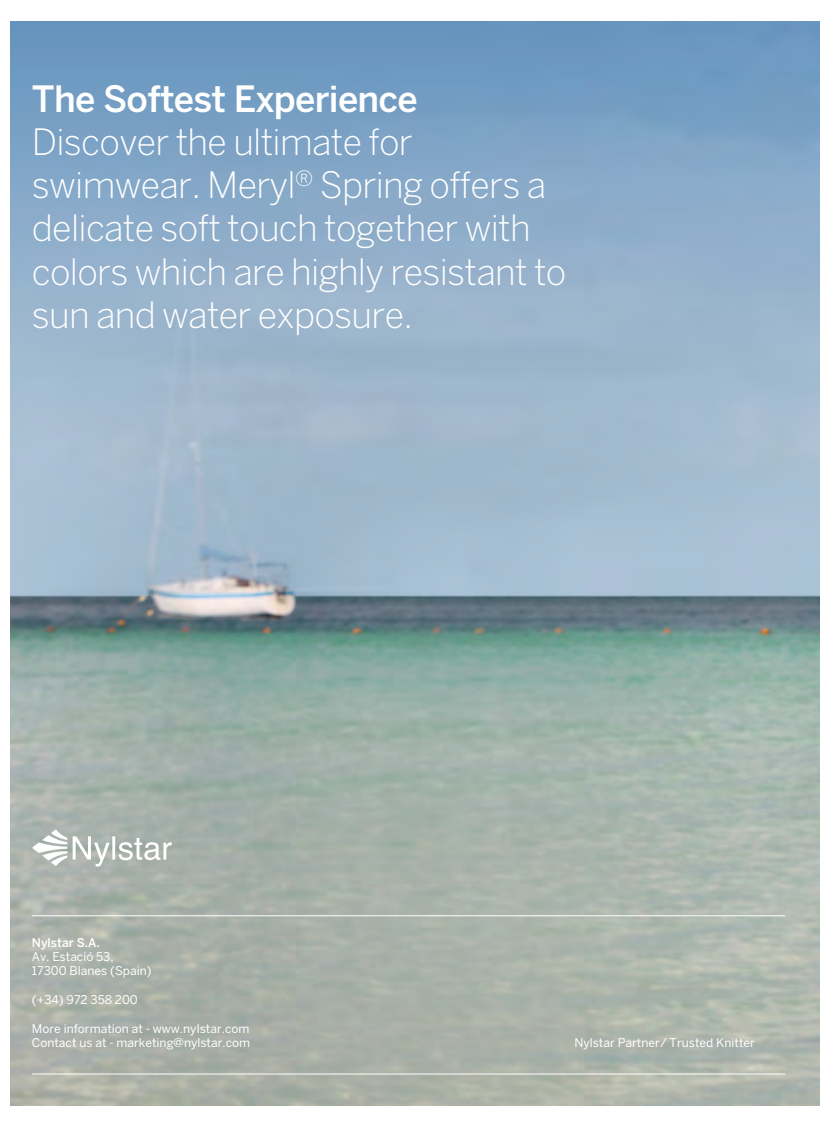
<style>
.page{position:relative;width:830px;height:1127px;background:#fff}
.page>*{position:absolute;margin:0;border:0;box-sizing:border-box;transform-origin:0 0}
.t1{font:300 36px/43.2px "Benton Sans";letter-spacing:-.02em;color:#fff}
.t2{font:500 36px "Benton Sans";letter-spacing:-.02em;color:#fff}
.t3{font:12px/14.4px "Benton Sans";color:#fff}
.t4{font:500 12px "Benton Sans";color:#fff}
</style>
<div class="page">
<img style="left:11px;top:21px;width:808px;height:1085px">
<svg style="left:32px;top:829px;width:35px;height:37px"></svg>
<svg style="left:73px;top:836px;width:99px;height:30px"></svg>
<hr style="left:32px;top:915px;width:752px;height:1px;background:#fff">
<hr style="left:32px;top:1074px;width:752px;height:1px;background:#fff">
<h1 class="t2" style="left:32px;top:77px;width:387px">The Softest Experience</h1>
<h1 class="t1" style="left:32px;top:120px;width:536px">Discover the ultimate for swimwear. Meryl<sup>®</sup> Spring offers a delicate soft touch together with colors which are highly resistant to sun and water exposure.</h1>
<p class="t4" style="left:32px;top:935px;width:69px">Nylstar S.A.</p>
<p class="t3" style="left:32px;top:949px;width:121px">Av. Estació 53,<br>17300 Blanes (Spain)</p>
<p class="t3" style="left:32px;top:992px;width:107px">(+34) 972 358 200</p>
<p class="t3" style="left:32px;top:1021px;width:220px">More information at - www.nylstar.com<br>Contact us at - marketing@nylstar.com</p>
<p class="t3" style="left:574px;top:1036px;width:182px">Nylstar Partner/ Trusted Knitter</p>
</div>
